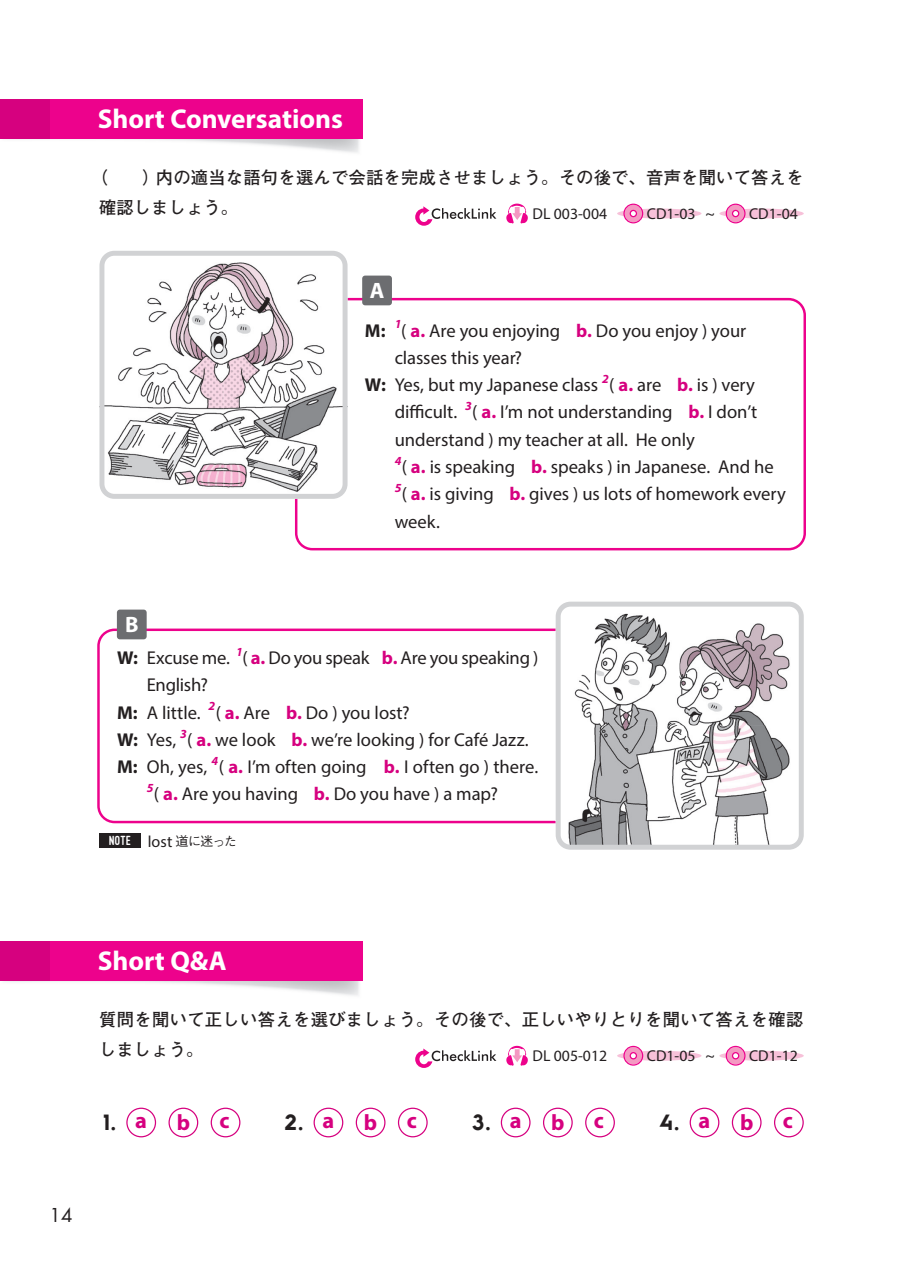
<style>
.page{position:relative;width:903px;height:1275px;background:#fff}
.page>*{position:absolute;margin:0;border:0;box-sizing:border-box;transform-origin:0 0}
.t1{font:700 29.75px "Momcake";color:#231f20}
.t2{font:700 27.3px "Myriad Pro";letter-spacing:-.005em;color:#fff}
.t3{font:700 22.4px "Myriad Pro";color:#d6017f}
.t4{font:700 22.4px "Myriad Pro";color:#fff}
.t5{font:18.55px "Myriad Pro";letter-spacing:-.005em;color:#231f20}
.t6{font:18.55px "Futura";color:#231f20}
.t7{font:700 17.32px/29.8px "Futo Go B101 Pro";letter-spacing:.01em;color:#231f20}
.t8{font:15.75px "Myriad Pro";color:#231f20}
.t9{font:500 12.95px "Gothic BBB Pro";letter-spacing:-.065em;color:#231f20}
.s1{font-weight:700}
.s2{font-weight:700;color:#d6017f}
.s3{font-family:"Ostrich Sans";font-weight:800;font-size:13.65px;color:#fff}
.s4{font-family:"Myriad Pro";font-weight:400;font-size:16.1px}
.s5{font-family:"Myriad Pro";font-size:22.4px;color:#d6017f}
</style>
<div class="page">
<svg style="left:295px;top:298px;width:511px;height:252px"></svg>
<div style="left:362px;top:276px;width:30px;height:29px;background:#6c6d70;border-radius:3px"></div>
<img style="left:13px;top:139px;width:346px;height:14px">
<div style="left:0;top:99px;width:362px;height:40px;background:#ed028c"></div>
<div style="left:0;top:99px;width:50px;height:40px;background:#d6017f"></div>
<img style="left:5px;top:981px;width:354px;height:15px">
<div style="left:0;top:941px;width:362px;height:40px;background:#ed028c"></div>
<div style="left:0;top:941px;width:50px;height:40px;background:#d6017f"></div>
<svg style="left:415px;top:206px;width:81px;height:20px"></svg>
<svg style="left:506px;top:204px;width:22px;height:19px"></svg>
<div style="left:617px;top:209px;width:84px;height:9px;background:#f7c1d9;border-radius:50%"></div>
<svg style="left:623px;top:204px;width:20px;height:19px"></svg>
<div style="left:719px;top:209px;width:85px;height:9px;background:#f7c1d9;border-radius:50%"></div>
<svg style="left:726px;top:204px;width:19px;height:19px"></svg>
<svg style="left:415px;top:1048px;width:81px;height:20px"></svg>
<svg style="left:506px;top:1046px;width:22px;height:20px"></svg>
<div style="left:617px;top:1051px;width:84px;height:10px;background:#f7c1d9;border-radius:50%"></div>
<svg style="left:623px;top:1046px;width:20px;height:20px"></svg>
<div style="left:719px;top:1051px;width:85px;height:10px;background:#f7c1d9;border-radius:50%"></div>
<svg style="left:726px;top:1046px;width:19px;height:20px"></svg>
<div style="left:168px;top:1108px;width:30px;height:29px;border:1px solid #d6017f;border-radius:50%"></div>
<div style="left:126px;top:1108px;width:30px;height:29px;border:1px solid #d6017f;border-radius:50%"></div>
<div style="left:211px;top:1108px;width:29px;height:29px;border:1px solid #d6017f;border-radius:50%"></div>
<div style="left:356px;top:1108px;width:29px;height:29px;border:1px solid #d6017f;border-radius:50%"></div>
<div style="left:314px;top:1108px;width:29px;height:29px;border:1px solid #d6017f;border-radius:50%"></div>
<div style="left:398px;top:1108px;width:30px;height:29px;border:1px solid #d6017f;border-radius:50%"></div>
<div style="left:543px;top:1108px;width:30px;height:29px;border:1px solid #d6017f;border-radius:50%"></div>
<div style="left:501px;top:1108px;width:29px;height:29px;border:1px solid #d6017f;border-radius:50%"></div>
<div style="left:585px;top:1108px;width:30px;height:29px;border:1px solid #d6017f;border-radius:50%"></div>
<div style="left:732px;top:1108px;width:29px;height:29px;border:1px solid #d6017f;border-radius:50%"></div>
<div style="left:690px;top:1108px;width:29px;height:29px;border:1px solid #d6017f;border-radius:50%"></div>
<div style="left:774px;top:1108px;width:30px;height:29px;border:1px solid #d6017f;border-radius:50%"></div>
<img style="left:105px;top:257px;width:240px;height:239px">
<div style="left:99px;top:251px;width:248px;height:248px;border:5px solid #d1d2d4;border-radius:12px"></div>
<svg style="left:97px;top:629px;width:459px;height:194px"></svg>
<div style="left:117px;top:610px;width:30px;height:29px;background:#6c6d70;border-radius:3px"></div>
<div style="left:100px;top:833px;width:41px;height:15px;background:#231f20"></div>
<img style="left:562px;top:608px;width:236px;height:236px">
<div style="left:556px;top:602px;width:248px;height:248px;border:5px solid #d1d2d4;border-radius:12px"></div>
<h2 class="t2" style="left:98px;top:101px;width:246px">Short Conversations</h2>
<p class="t7" style="left:99px;top:160px;width:706px;text-indent:-9px">（　　）内の適当な語句を選んで会話を完成させましょう。その後で、音声を聞いて答えを確認しましょう。</p>
<p class="t8" style="left:533px;top:204px;width:76px">DL 003-004</p>
<p class="t8" style="left:647px;top:204px;width:70px">CD1-03 ~</p>
<p class="t8" style="left:749px;top:204px;width:50px">CD1-04</p>
<p class="t4" style="left:370px;top:276px;width:16px">A</p>
<p class="t4" style="left:125px;top:610px;width:15px">B</p>
<p class="t5" style="left:365px;top:319px;width:383px"><span class="s1">M:</span> <sup>1</sup>( <span class="s2">a.</span> Are you enjoying <span class="s2">b.</span> Do you enjoy ) your</p>
<p class="t5" style="left:395px;top:346px;width:129px">classes this year?</p>
<p class="t5" style="left:365px;top:373px;width:392px"><span class="s1">W:</span> Yes, but my Japanese class <sup>2</sup>( <span class="s2">a.</span> are <span class="s2">b.</span> is ) very</p>
<p class="t5" style="left:395px;top:401px;width:364px">difficult. <sup>3</sup>( <span class="s2">a.</span> I’m not understanding <span class="s2">b.</span> I don’t</p>
<p class="t5" style="left:395px;top:428px;width:302px">understand ) my teacher at all. He only</p>
<p class="t5" style="left:395px;top:455px;width:381px"><sup>4</sup>( <span class="s2">a.</span> is speaking <span class="s2">b.</span> speaks ) in Japanese. And he</p>
<p class="t5" style="left:395px;top:483px;width:393px"><sup>5</sup>( <span class="s2">a.</span> is giving <span class="s2">b.</span> gives ) us lots of homework every</p>
<p class="t5" style="left:395px;top:510px;width:47px">week.</p>
<p class="t5" style="left:117px;top:646px;width:423px"><span class="s1">W:</span> Excuse me. <sup>1</sup>( <span class="s2">a.</span> Do you speak <span class="s2">b.</span> Are you speaking )</p>
<p class="t5" style="left:147px;top:674px;width:63px">English?</p>
<p class="t5" style="left:117px;top:701px;width:294px"><span class="s1">M:</span> A little. <sup>2</sup>( <span class="s2">a.</span> Are <span class="s2">b.</span> Do ) you lost?</p>
<p class="t5" style="left:117px;top:728px;width:413px"><span class="s1">W:</span> Yes, <sup>3</sup>( <span class="s2">a.</span> we look <span class="s2">b.</span> we’re looking ) for Café Jazz.</p>
<p class="t5" style="left:117px;top:755px;width:423px"><span class="s1">M:</span> Oh, yes, <sup>4</sup>( <span class="s2">a.</span> I’m often going <span class="s2">b.</span> I often go ) there.</p>
<p class="t5" style="left:147px;top:783px;width:353px"><sup>5</sup>( <span class="s2">a.</span> Are you having <span class="s2">b.</span> Do you have ) a map?</p>
<p class="t9" style="left:109px;top:831px;width:129px"><span class="s3">Note</span> <span class="s4">lost</span> 道に迷った</p>
<h2 class="t2" style="left:98px;top:943px;width:130px">Short Q&amp;A</h2>
<p class="t7" style="left:99px;top:1002px;width:706px">質問を聞いて正しい答えを選びましょう。その後で、正しいやりとりを聞いて答えを確認しましょう。</p>
<p class="t8" style="left:533px;top:1046px;width:76px">DL 005-012</p>
<p class="t8" style="left:647px;top:1046px;width:70px">CD1-05 ~</p>
<p class="t8" style="left:749px;top:1046px;width:50px">CD1-12</p>
<h1 class="t1" style="left:103px;top:1102px;width:46px">1. <span class="s5">a</span></h1>
<p class="t3" style="left:177px;top:1108px;width:15px">b</p>
<p class="t3" style="left:219px;top:1106px;width:12px">c</p>
<h1 class="t1" style="left:284px;top:1102px;width:52px">2. <span class="s5">a</span></h1>
<p class="t3" style="left:364px;top:1108px;width:15px">b</p>
<p class="t3" style="left:407px;top:1106px;width:12px">c</p>
<h1 class="t1" style="left:471px;top:1102px;width:52px">3. <span class="s5">a</span></h1>
<p class="t3" style="left:551px;top:1108px;width:15px">b</p>
<p class="t3" style="left:594px;top:1106px;width:12px">c</p>
<h1 class="t1" style="left:658px;top:1102px;width:53px">4. <span class="s5">a</span></h1>
<p class="t3" style="left:740px;top:1108px;width:15px">b</p>
<p class="t3" style="left:783px;top:1106px;width:12px">c</p>
<p class="t6" style="left:50px;top:1202px;width:24px">14</p>
</div>
